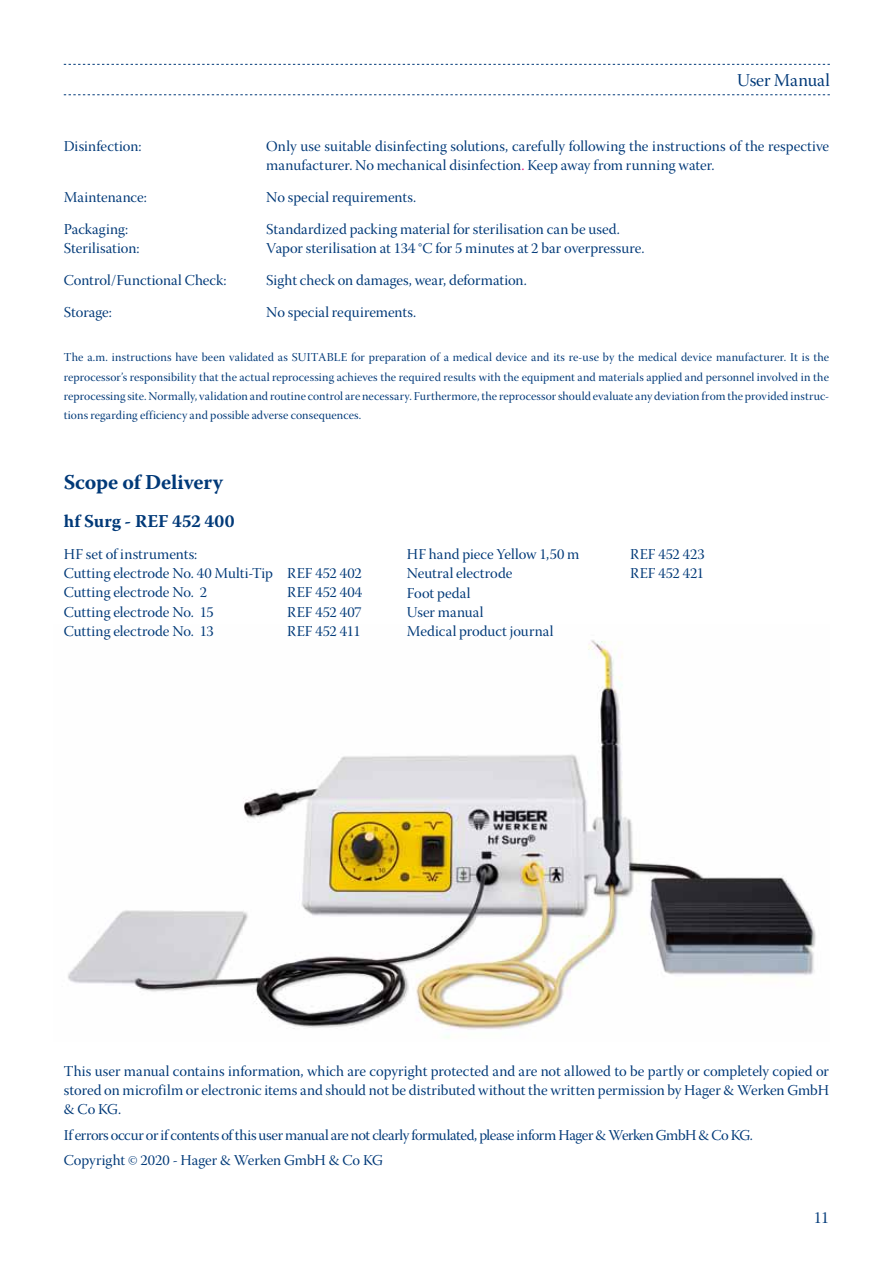
<style>
.page{position:relative;width:893px;height:1263px;background:#fff}
.page>*{position:absolute;margin:0;border:0;box-sizing:border-box;transform-origin:0 0}
.t1{font:700 21px "Warnock Pro";letter-spacing:-.005em;color:#003978}
.t2{font:700 18px "Warnock Pro";letter-spacing:.005em;color:#003978}
.t3{font:18px "Warnock Pro Subh";letter-spacing:-.005em;color:#003978}
.t4{font:16.5px "Warnock Pro Subh";color:#003978}
.t5{font:15px/19.2px "Warnock Pro Subh";color:#003978}
.t6{font:15px/25.5px "Warnock Pro Subh";letter-spacing:-.025em;color:#003978}
.t7{font:12px/19.2px "Warnock Pro Subh";letter-spacing:.01em;color:#003978;text-align:justify}
.s1{color:#e5007d}
</style>
<div class="page">
<svg style="left:64px;top:64px;width:766px;height:1px"></svg>
<svg style="left:64px;top:94px;width:766px;height:1px"></svg>
<img style="left:68px;top:640px;width:748px;height:398px">
<p class="t3" style="left:737px;top:69px;width:94px">User Manual</p>
<p class="t5" style="left:64px;top:138px;width:79px">Disinfection:</p>
<p class="t5" style="left:266px;top:138px;width:564px">Only use suitable disinfecting solutions, carefully following the instructions of the respective manufacturer. No mechanical disinfection<span class="s1">.</span> Keep away from running water.</p>
<p class="t5" style="left:64px;top:189px;width:85px">Maintenance:</p>
<p class="t5" style="left:266px;top:189px;width:151px">No special requirements.</p>
<p class="t5" style="left:64px;top:221px;width:66px">Packaging:</p>
<p class="t5" style="left:266px;top:221px;width:355px">Standardized packing material for sterilisation can be used.</p>
<p class="t5" style="left:64px;top:240px;width:77px">Sterilisation:</p>
<p class="t5" style="left:266px;top:240px;width:380px">Vapor sterilisation at 134 °C for 5 minutes at 2 bar overpressure.</p>
<p class="t5" style="left:64px;top:272px;width:164px">Control/Functional Check:</p>
<p class="t5" style="left:266px;top:272px;width:262px">Sight check on damages, wear, deformation.</p>
<p class="t5" style="left:64px;top:304px;width:50px">Storage:</p>
<p class="t5" style="left:266px;top:304px;width:151px">No special requirements.</p>
<p class="t7" style="left:64px;top:349px;width:767px">The a.m. instructions have been validated as SUITABLE for preparation of a medical device and its re-use by the medical device manufacturer. It is the reprocessor’s responsibility that the actual reprocessing achieves the required results with the equipment and materials applied and personnel involved in the reprocessing site. Normally, validation and routine control are necessary. Furthermore, the reprocessor should evaluate any deviation from the provided instruc&shy;tions regarding efficiency and possible adverse consequences.</p>
<h1 class="t1" style="left:64px;top:469px;width:161px">Scope of Delivery</h1>
<p class="t2" style="left:64px;top:511px;width:172px">hf Surg - REF 452 400</p>
<p class="t5" style="left:64px;top:546px;width:300px">HF set of instruments:<br>Cutting electrode No. 40 Multi-Tip REF 452 402<br>Cutting electrode No. 2</p>
<p class="t5" style="left:287px;top:585px;width:76px">REF 452 404</p>
<p class="t5" style="left:64px;top:604px;width:152px">Cutting electrode No. 15</p>
<p class="t5" style="left:287px;top:604px;width:76px">REF 452 407</p>
<p class="t5" style="left:64px;top:623px;width:152px">Cutting electrode No. 13</p>
<p class="t5" style="left:287px;top:623px;width:75px">REF 452 411</p>
<p class="t5" style="left:407px;top:547px;width:174px">HF hand piece Yellow 1,50 m</p>
<p class="t5" style="left:630px;top:547px;width:76px">REF 452 423</p>
<p class="t5" style="left:407px;top:566px;width:107px">Neutral electrode</p>
<p class="t5" style="left:630px;top:566px;width:75px">REF 452 421</p>
<p class="t5" style="left:407px;top:585px;width:148px">Foot pedal<br>User manual<br>Medical product journal</p>
<p class="t5" style="left:64px;top:1063px;width:767px;text-align:justify">This user manual contains information, which are copyright protected and are not allowed to be partly or completely copied or stored on microfilm or electronic items and should not be distributed without the written permission by Hager &amp; Werken GmbH &amp; Co KG.</p>
<p class="t6" style="left:64px;top:1124px;width:691px">If errors occur or if contents of this user manual are not clearly formulated, please inform Hager &amp; Werken GmbH &amp; Co KG.<br>Copyright © 2020 - Hager &amp; Werken GmbH &amp; Co KG</p>
<p class="t4" style="left:814px;top:1208px;width:17px">11</p>
</div>
